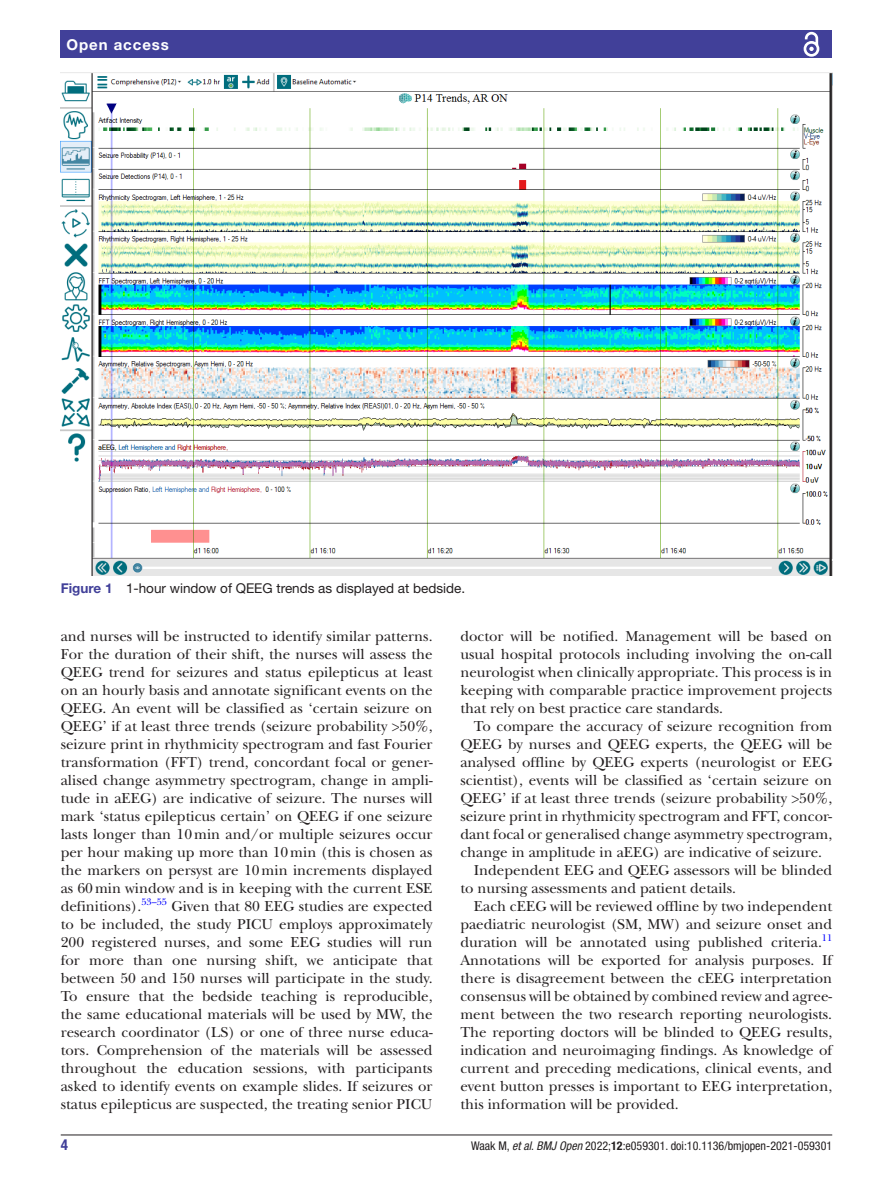
<style>
.page{position:relative;width:893px;height:1191px;background:#fff}
.page>*{position:absolute;margin:0;border:0;box-sizing:border-box;transform-origin:0 0}
.t1{font:15px/18px "New Baskerville";color:#231f20;text-align:justify}
.t2{font:700 15px "Helvetica Neue LT Std";letter-spacing:.065em;color:#fff}
.t3{font:700 condensed 15px "Helvetica Neue LT Std";color:#414099}
.t4{font:13.5px "Helvetica Neue LT Std";color:#231f20}
.t5{font:condensed 12px "Helvetica Neue LT Std";color:#231f20}
.s1{font-weight:700;color:#414099}
.s2{font-style:italic}
.s3{font-weight:700}
</style>
<div class="page">
<hr style="left:61px;top:1134px;width:771px;height:1px;background:#231f20">
<div style="left:61px;top:31px;width:771px;height:27px;background:#414099"></div>
<svg style="left:803px;top:31px;width:17px;height:26px"></svg>
<img style="left:61px;top:73px;width:771px;height:502px">
<p class="t2" style="left:66px;top:35px;width:104px">Open access</p>
<p class="t4" style="left:61px;top:580px;width:406px"><span class="s1">Figure 1</span> 1-hour window of QEEG trends as displayed at bedside.</p>
<p class="t1" style="left:61px;top:627px;width:373px">and nurses will be instructed to identify similar patterns.<br>For the duration of their shift, the nurses will assess the QEEG trend for seizures and status epilepticus at least on an hourly basis and annotate significant events on the QEEG. An event will be classified as ‘certain seizure on QEEG’ if at least three trends (seizure probability &gt;50%, seizure print in rhythmicity spectrogram and fast Fourier transformation (FFT) trend, concordant focal or gener&shy;alised change asymmetry spectrogram, change in ampli&shy;tude in aEEG) are indicative of seizure. The nurses will mark ‘status epilepticus certain’ on QEEG if one seizure lasts longer than 10min and/or multiple seizures occur per hour making up more than 10min (this is chosen as the markers on persyst are 10min increments displayed as 60min window and is in keeping with the current ESE definitions).<sup>53–55</sup> Given that 80 EEG studies are expected to be included, the study PICU employs approximately 200 registered nurses, and some EEG studies will run for more than one nursing shift, we anticipate that between 50 and 150 nurses will participate in the study.<br>To ensure that the bedside teaching is reproducible, the same educational materials will be used by MW, the research coordinator (LS) or one of three nurse educa&shy;tors. Comprehension of the materials will be assessed throughout the education sessions, with participants asked to identify events on example slides. If seizures or status epilepticus are suspected, the treating senior PICU</p>
<p class="t1" style="left:460px;top:627px;width:373px">doctor will be notified. Management will be based on usual hospital protocols including involving the on-call neurologist when clinically appropriate. This process is in keeping with comparable practice improvement projects that rely on best practice care standards.</p>
<p class="t1" style="left:474px;top:717px;width:360px">To compare the accuracy of seizure recognition from</p>
<p class="t1" style="left:460px;top:735px;width:373px">QEEG by nurses and QEEG experts, the QEEG will be</p>
<p class="t1" style="left:460px;top:753px;width:373px">analysed offline by QEEG experts (neurologist or EEG</p>
<p class="t1" style="left:460px;top:771px;width:373px">scientist), events will be classified as ‘certain seizure on</p>
<p class="t1" style="left:460px;top:789px;width:373px">QEEG’ if at least three trends (seizure probability &gt;50%,</p>
<p class="t1" style="left:460px;top:807px;width:373px">seizure print in rhythmicity spectrogram and FFT, concor-</p>
<p class="t1" style="left:460px;top:825px;width:373px">dant focal or generalised change asymmetry spectrogram,</p>
<p class="t1" style="left:460px;top:843px;width:363px">change in amplitude in aEEG) are indicative of seizure.</p>
<p class="t1" style="left:474px;top:861px;width:360px">Independent EEG and QEEG assessors will be blinded</p>
<p class="t1" style="left:460px;top:879px;width:277px">to nursing assessments and patient details.</p>
<p class="t1" style="left:474px;top:897px;width:360px">Each cEEG will be reviewed offline by two independent</p>
<p class="t1" style="left:460px;top:915px;width:373px">paediatric neurologist (SM, MW) and seizure onset and</p>
<p class="t1" style="left:460px;top:933px;width:373px">duration will be annotated using published criteria.<sup>11</sup></p>
<p class="t1" style="left:460px;top:951px;width:373px">Annotations will be exported for analysis purposes. If</p>
<p class="t1" style="left:460px;top:969px;width:373px">there is disagreement between the cEEG interpretation</p>
<p class="t1" style="left:460px;top:987px;width:373px">consensus will be obtained by combined review and agree-</p>
<p class="t1" style="left:460px;top:1005px;width:373px">ment between the two research reporting neurologists.</p>
<p class="t1" style="left:460px;top:1023px;width:373px">The reporting doctors will be blinded to QEEG results,</p>
<p class="t1" style="left:460px;top:1041px;width:373px">indication and neuroimaging findings. As knowledge of</p>
<p class="t1" style="left:460px;top:1059px;width:373px">current and preceding medications, clinical events, and</p>
<p class="t1" style="left:460px;top:1077px;width:373px">event button presses is important to EEG interpretation,</p>
<p class="t1" style="left:460px;top:1095px;width:220px">this information will be provided.</p>
<p class="t3" style="left:61px;top:1135px;width:9px">4</p>
<p class="t5" style="left:471px;top:1138px;width:363px">Waak M, <span class="s2">et al</span>. <span class="s2">BMJ Open</span> 2022;<span class="s3">12</span>:e059301. doi:10.1136/bmjopen-2021-059301</p>
</div>
